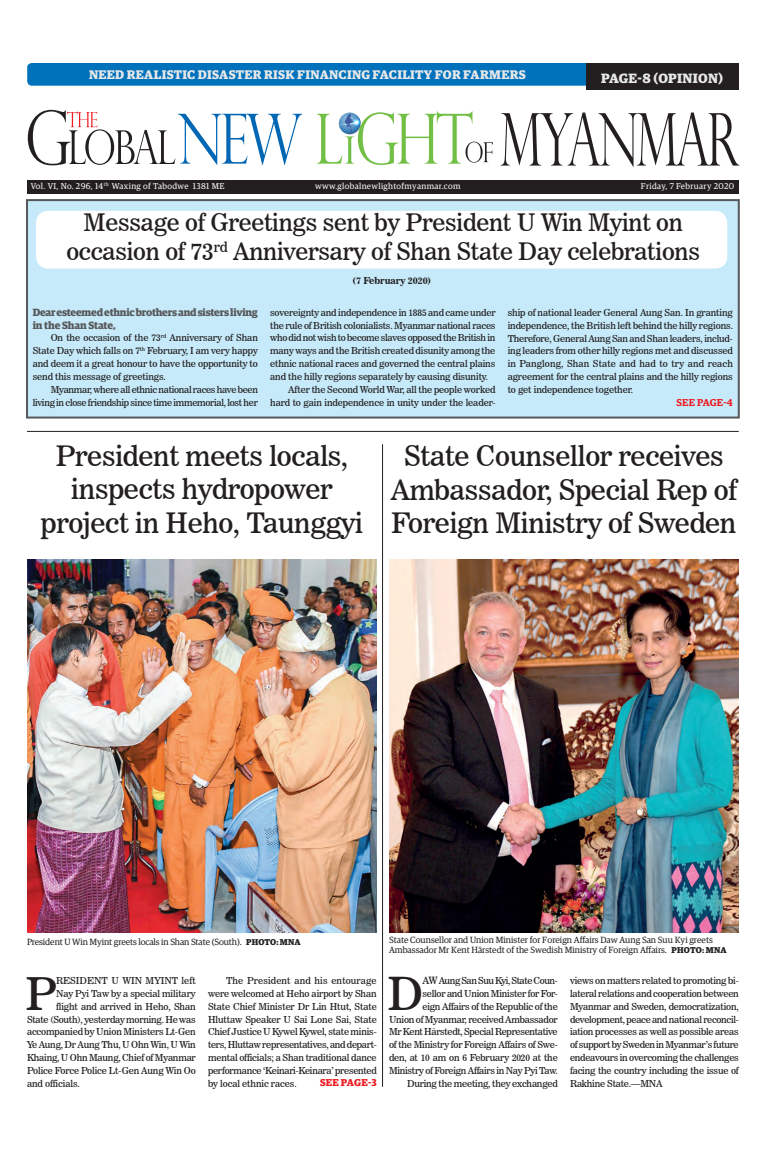
<style>
.page{position:relative;width:773px;height:1152px;background:#fff}
.page>*{position:absolute;margin:0;border:0;box-sizing:border-box;transform-origin:0 0}
.t1{font:45.3px "News 706 BT Roman C";color:#231f20}
.t2{font:44.8px "News 706 BT Roman C";color:#231f20}
.t3{font:28px/33.6px "News 706 BT Roman C";letter-spacing:-.01em;color:#231f20;text-align:center}
.t4{font:24px/28.8px "News 706 BT Roman C";letter-spacing:-.01em;color:#231f20;text-align:center}
.t5{font:700 13.5px "Guardian Egyp";letter-spacing:.02em;color:#e6e7e9}
.t6{font:700 12.5px "Guardian Egyp";letter-spacing:.025em;color:#e6e7e9}
.t7{font:700 10.5px/12.9px "Guardian Egyp";letter-spacing:-.02em;color:#57585a}
.t8{font:700 10px "Guardian Egyp";letter-spacing:.02em;color:#ee1d23}
.t9{font:600 10px "Guardian Egyp";letter-spacing:.02em;color:#ee1d23}
.t10{font:9.5px/12.9px "News 706 BT Roman C";letter-spacing:-.02em;color:#231f20;text-align:justify}
.t11{font:9.5px "News 706 BT Roman C";color:#231f20}
.t12{font:9.5px "News 706 BT Bold C";letter-spacing:-.01em;color:#231f20}
.t13{font:9px/10.8px "Guardian Egyp";color:#231f20}
.t14{font:8.5px "Guardian Egyp";letter-spacing:.04em;color:#fff}
.s1{font-weight:700;font-size:8.5px}
.s2{font-size:10px}
</style>
<div class="page">
<div style="left:28px;top:180px;width:711px;height:14px;background:#231f20"></div>
<svg style="left:28px;top:110px;width:274px;height:55px"></svg>
<svg style="left:500px;top:113px;width:239px;height:54px"></svg>
<svg style="left:317px;top:111px;width:176px;height:54px"></svg>
<div style="left:27px;top:63px;width:559px;height:23px;background:#0072bc"></div>
<div style="left:586px;top:63px;width:152px;height:27px;background:#231f20"></div>
<div style="left:26px;top:199px;width:713px;height:220px;background:#c6eafa;border:2px solid #57585a"></div>
<hr style="left:382px;top:444px;width:1px;height:643px;background:#231f20">
<hr style="left:27px;top:431px;width:711px;height:1px;background:#231f20">
<img style="left:27px;top:560px;width:350px;height:373px">
<img style="left:389px;top:560px;width:349px;height:373px">
<div style="left:36px;top:211px;width:691px;height:58px;background:#fff;border-radius:12px"></div>
<h3 class="t6" style="left:89px;top:65px;width:438px">NEED REALISTIC DISASTER RISK FINANCING FACILITY FOR FARMERS</h3>
<h3 class="t5" style="left:601px;top:68px;width:123px">PAGE-8 (OPINION)</h3>
<p class="t14" style="left:31px;top:181px;width:195px">Vol. VI, No. 296, 14<sup>th</sup> Waxing of Tabodwe 1381 ME</p>
<p class="t14" style="left:315px;top:181px;width:147px">www.globalnewlightofmyanmar.com</p>
<p class="t14" style="left:641px;top:181px;width:95px">Friday, 7 February 2020</p>
<h3 class="t4" style="left:66px;top:208px;width:635px">Message of Greetings sent by President U Win Myint on occasion of 73<sup>rd</sup> Anniversary of Shan State Day celebrations</h3>
<p class="t12" style="left:352px;top:275px;width:81px">(7 February 2020)</p>
<p class="t7" style="left:33px;top:305px;width:227px">Dear esteemed ethnic brothers and sisters living in the Shan State,</p>
<p class="t10" style="left:33px;top:332px;width:227px;text-indent:18px">On the occasion of the 73<sup>rd</sup> Anniversary of Shan State Day which falls on 7<sup>th</sup> February, I am very happy and deem it a great honour to have the opportunity to send this message of greetings.</p>
<p class="t10" style="left:33px;top:383px;width:227px;text-align:right">Myanmar, where all ethnic national races have been living in close friendship since time immemorial, lost her</p>
<p class="t10" style="left:270px;top:306px;width:227px">sovereignty and independence in 1885 and came under</p>
<p class="t10" style="left:270px;top:319px;width:227px">the rule of British colonialists. Myanmar national races</p>
<p class="t10" style="left:270px;top:332px;width:227px">who did not wish to become slaves opposed the British in</p>
<p class="t10" style="left:270px;top:344px;width:226px">many ways and the British created disunity among the</p>
<p class="t10" style="left:270px;top:357px;width:227px">ethnic national races and governed the central plains</p>
<p class="t10" style="left:270px;top:370px;width:219px">and the hilly regions separately by causing disunity.</p>
<p class="t10" style="left:288px;top:383px;width:209px">After the Second World War, all the people worked</p>
<p class="t10" style="left:270px;top:396px;width:227px">hard to gain independence in unity under the leader-</p>
<p class="t10" style="left:507px;top:306px;width:227px">ship of national leader General Aung San. In granting independence, the British left behind the hilly regions.<br>Therefore, General Aung San and Shan leaders, includ&shy;ing leaders from other hilly regions met and discussed in Panglong, Shan State and had to try and reach agreement for the central plains and the hilly regions to get independence together.</p>
<p class="t9" style="left:676px;top:395px;width:58px">SEE PAGE-4</p>
<h3 class="t3" style="left:41px;top:439px;width:323px">President meets locals, inspects hydropower project in Heho, Taunggyi</h3>
<h3 class="t3" style="left:391px;top:439px;width:348px">State Counsellor receives<br>Ambassador, Special Rep of<br>Foreign Ministry of Sweden</h3>
<p class="t13" style="left:27px;top:935px;width:275px">President U Win Myint greets locals in Shan State (South). <span class="s1">PHOTO: MNA</span></p>
<p class="t13" style="left:389px;top:933px;width:339px">State Counsellor and Union Minister for Foreign Affairs Daw Aung San Suu Kyi greets<br>Ambassador Mr Kent Härstedt of the Swedish Ministry of Foreign Affairs. <span class="s1">PHOTO: MNA</span></p>
<h2 class="t2" style="left:26px;top:967px;width:32px">P</h2>
<p class="t11" style="left:56px;top:975px;width:141px">RESIDENT U WIN MYINT left</p>
<p class="t10" style="left:56px;top:987px;width:141px">Nay Pyi Taw by a special military</p>
<p class="t10" style="left:56px;top:1000px;width:141px">flight and arrived in Heho, Shan</p>
<p class="t10" style="left:27px;top:1013px;width:170px">State (South), yesterday morning. He was</p>
<p class="t10" style="left:27px;top:1025px;width:170px">accompanied by Union Ministers Lt-Gen</p>
<p class="t10" style="left:27px;top:1038px;width:170px">Ye Aung, Dr Aung Thu, U Ohn Win, U Win</p>
<p class="t10" style="left:27px;top:1051px;width:170px">Khaing, U Ohn Maung, Chief of Myanmar</p>
<p class="t10" style="left:27px;top:1064px;width:170px">Police Force Police Lt-Gen Aung Win Oo</p>
<p class="t10" style="left:27px;top:1077px;width:54px">and officials.</p>
<p class="t10" style="left:208px;top:974px;width:170px;text-indent:18px">The President and his entourage were welcomed at Heho airport by Shan State Chief Minister Dr Lin Htut, State Hluttaw Speaker U Sai Lone Sai, State Chief Justice U Kywel Kywel, state minis&shy;ters, Hluttaw representatives, and depart&shy;mental officials; a Shan traditional dance performance ‘Keinari-Keinara’ presented by local ethnic races.</p>
<p class="t8" style="left:320px;top:1075px;width:58px">SEE PAGE-3</p>
<p class="t10" style="left:389px;top:974px;width:170px;text-align:right"><span class="s2">AW</span> Aung San Suu Kyi, State Coun-<br>sellor and Union Minister for For-<br>eign Affairs of the Republic of the<br>Union of Myanmar, received Ambassador Mr Kent Härstedt, Special Representative of the Ministry for Foreign Affairs of Swe&shy;den, at 10 am on 6 February 2020 at the Ministry of Foreign Affairs in Nay Pyi Taw.<br>During the meeting, they exchanged</p>
<p class="t10" style="left:570px;top:974px;width:170px">views on matters related to promoting bi&shy;lateral relations and cooperation between Myanmar and Sweden, democratization, development, peace and national reconcil&shy;iation processes as well as possible areas of support by Sweden in Myanmar’s future endeavours in overcoming the challenges facing the country including the issue of Rakhine State.—MNA</p>
<h1 class="t1" style="left:387px;top:966px;width:37px">D</h1>
</div>
